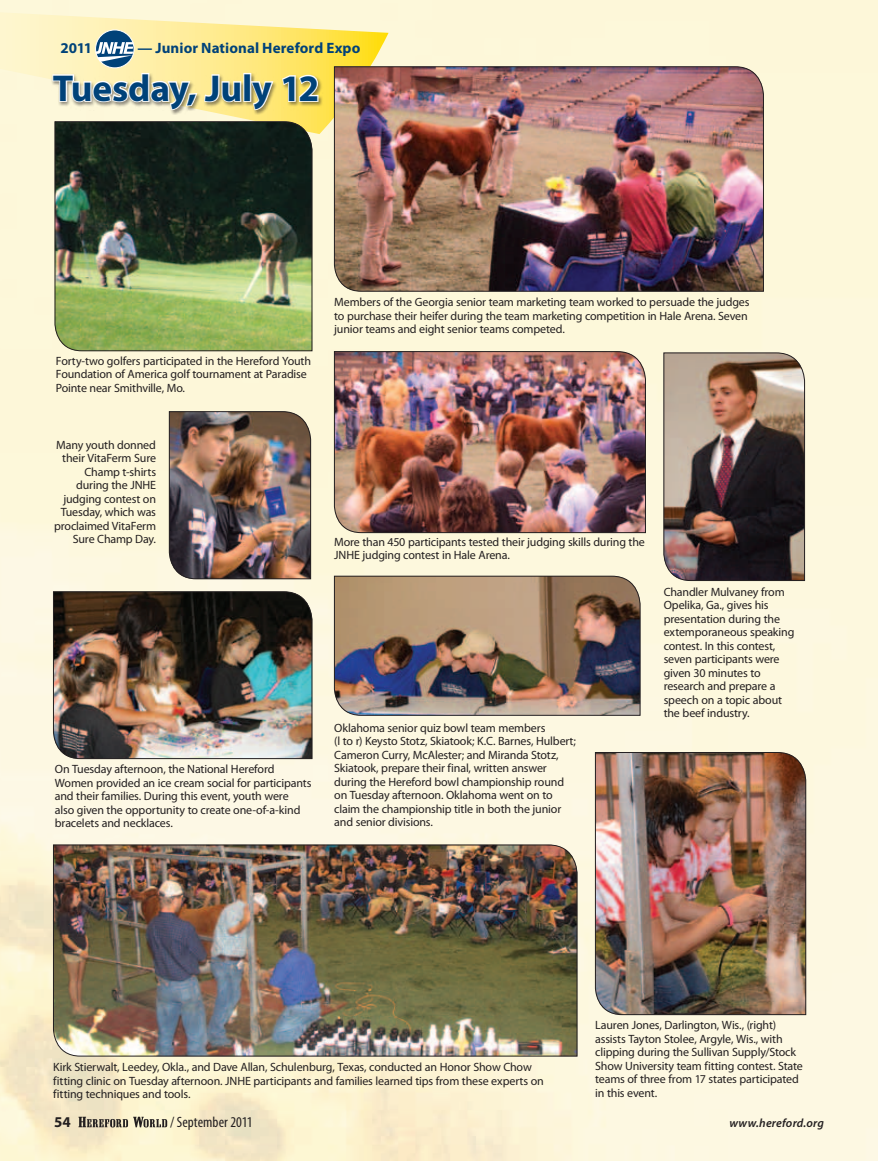
<style>
.page{position:relative;width:878px;height:1161px;background:#fff}
.page>*{position:absolute;margin:0;border:0;box-sizing:border-box;transform-origin:0 0}
.t1{font:700 37.5px "Myriad Pro";letter-spacing:-.005em;color:#004279}
.t2{font:700 15px "Myriad Pro";letter-spacing:.005em;color:#004279}
.t3{font:condensed 15px "Myriad Pro";letter-spacing:.005em;color:#231f20}
.t4{font:700 15px "Myriad Pro";color:#231f20}
.t5{font:12px/13.5px "Myriad Pro";letter-spacing:-.015em;color:#231f20}
.t6{font:italic 600 12px "Myriad Pro";letter-spacing:.015em;color:#231f20}
</style>
<div class="page">
<img style="left:0;top:0;width:878px;height:1161px">
<svg style="left:0;top:12px;width:388px;height:122px;background:#feefa7"></svg>
<div style="left:96px;top:30px;width:38px;height:38px;background:#004279;border-radius:50%"></div>
<div style="left:95px;top:30px;width:39px;height:38px;border:1px solid #fff;border-radius:50%"></div>
<svg style="left:95px;top:42px;width:39px;height:20px"></svg>
<img style="left:334px;top:351px;width:311px;height:182px">
<div style="left:51px;top:72px;width:272px;height:43px;background:#231f20;opacity:.5"></div>
<svg style="left:51px;top:72px;width:191px;height:39px"></svg>
<div style="left:243px;top:73px;width:8px;height:29px;border:2px solid #fff"></div>
<svg style="left:249px;top:79px;width:26px;height:32px"></svg>
<svg style="left:281px;top:74px;width:38px;height:29px"></svg>
<img style="left:55px;top:121px;width:257px;height:230px">
<img style="left:169px;top:411px;width:142px;height:168px">
<img style="left:663px;top:353px;width:141px;height:228px">
<img style="left:334px;top:66px;width:429px;height:226px">
<img style="left:334px;top:576px;width:306px;height:140px">
<img style="left:53px;top:845px;width:524px;height:211px">
<img style="left:53px;top:591px;width:259px;height:168px">
<img style="left:595px;top:752px;width:211px;height:263px">
<svg style="left:78px;top:1117px;width:89px;height:10px"></svg>
<p class="t2" style="left:137px;top:40px;width:224px">— Junior National Hereford Expo</p>
<p class="t2" style="left:61px;top:40px;width:33px">2011</p>
<p class="t2" style="left:155px;top:40px;width:118px">Show Ch mpions</p>
<h1 class="t1" style="left:53px;top:67px;width:268px">Tuesday, July 12</h1>
<p class="t5" style="left:56px;top:354px;width:257px">Forty-two golfers participated in the Hereford Youth<br>Foundation of America golf tournament at Paradise<br>Pointe near Smithville, Mo.</p>
<p class="t5" style="left:54px;top:438px;width:104px;text-align:right">Many youth donned their VitaFerm Sure<br>Champ t-shirts during the JNHE judging contest on<br>Tuesday, which was proclaimed VitaFerm<br>Sure Champ Day.</p>
<p class="t5" style="left:55px;top:763px;width:258px">On Tuesday afternoon, the National Hereford Women provided an ice cream social for participants and their families. During this event, youth were<br>also given the opportunity to create one-of-a-kind bracelets and necklaces.</p>
<p class="t5" style="left:334px;top:296px;width:417px">Members of the Georgia senior team marketing team worked to persuade the judges to purchase their heifer during the team marketing competition in Hale Arena. Seven junior teams and eight senior teams competed.</p>
<p class="t5" style="left:334px;top:535px;width:312px">More than 450 participants tested their judging skills during the<br>JNHE judging contest in Hale Arena.</p>
<p class="t5" style="left:334px;top:721px;width:243px">Oklahoma senior quiz bowl team members<br>(l to r) Keysto Stotz, Skiatook; K.C. Barnes, Hulbert; Cameron Curry, McAlester; and Miranda Stotz, Skiatook, prepare their final, written answer during the Hereford bowl championship round on Tuesday afternoon. Oklahoma went on to claim the championship title in both the junior and senior divisions.</p>
<p class="t5" style="left:663px;top:585px;width:132px">Chandler Mulvaney from<br>Opelika, Ga., gives his presentation during the extemporaneous speaking contest. In this contest, seven participants were given 30 minutes to research and prepare a speech on a topic about the beef industry.</p>
<p class="t5" style="left:53px;top:1061px;width:492px">Kirk Stierwalt, Leedey, Okla., and Dave Allan, Schulenburg, Texas, conducted an Honor Show Chow fitting clinic on Tuesday afternoon. JNHE participants and families learned tips from these experts on fitting techniques and tools.</p>
<p class="t5" style="left:595px;top:1019px;width:209px">Lauren Jones, Darlington, Wis., (right) assists Tayton Stolee, Argyle, Wis., with clipping during the Sullivan Supply/Stock Show University team fitting contest. State teams of three from 17 states participated in this event.</p>
<p class="t4" style="left:54px;top:1114px;width:18px">54</p>
<p class="t3" style="left:170px;top:1114px;width:84px">/ September 2011</p>
<p class="t6" style="left:729px;top:1117px;width:96px">www.hereford.org</p>
</div>
